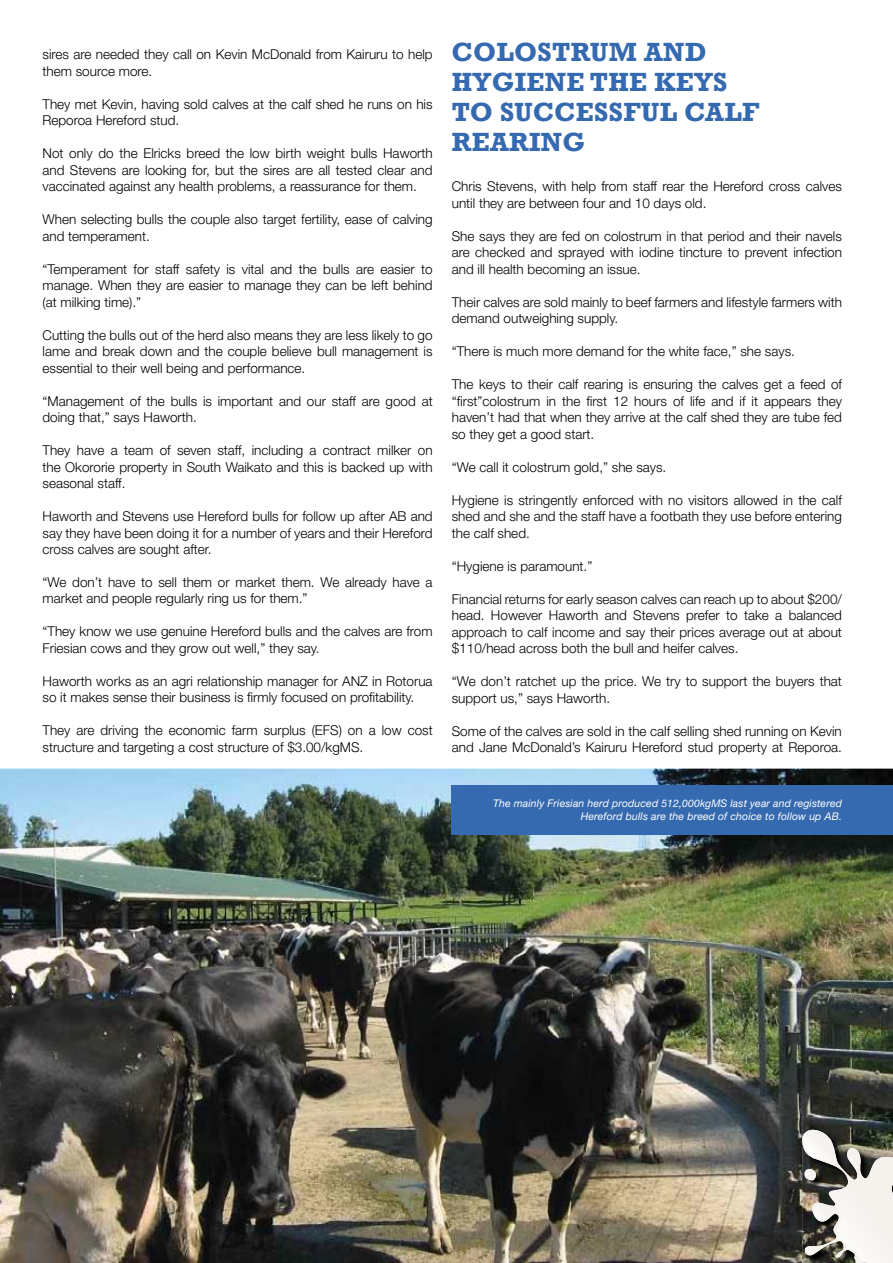
<style>
.page{position:relative;width:893px;height:1263px;background:#fff}
.page>*{position:absolute;margin:0;border:0;box-sizing:border-box;transform-origin:0 0}
.t1{font:700 27px/30px "Rockwell Std";letter-spacing:.01em;color:#3569b0}
.t2{font:300 13.5px/16.5px "Helvetica Neue LT Std";color:#000}
.t3{font:italic 10.5px/13.5px "Helvetica Neue LT Std";letter-spacing:.01em;color:#fff;text-align:right}
</style>
<div class="page">
<img style="left:0;top:769px;width:893px;height:494px">
<img style="left:801px;top:1118px;width:92px;height:12px">
<img style="left:801px;top:1130px;width:92px;height:133px">
<svg style="left:803px;top:1131px;width:90px;height:132px"></svg>
<div style="left:452px;top:785px;width:441px;height:50px;background:#3569b0"></div>
<p class="t2" style="left:43px;top:46px;width:392px">sires are needed they call on Kevin McDonald from Kairuru to help them source more.</p>
<p class="t2" style="left:43px;top:95px;width:392px">They met Kevin, having sold calves at the calf shed he runs on his<br>Reporoa Hereford stud.</p>
<p class="t2" style="left:43px;top:145px;width:392px;text-align:justify">Not only do the Elricks breed the low birth weight bulls Haworth and Stevens are looking for, but the sires are all tested clear and vaccinated against any health problems, a reassurance for them.</p>
<p class="t2" style="left:43px;top:211px;width:392px">When selecting bulls the couple also target fertility, ease of calving and temperament.</p>
<p class="t2" style="left:43px;top:260px;width:392px;text-align:justify">“Temperament for staff safety is vital and the bulls are easier to manage. When they are easier to manage they can be left behind (at milking time).”</p>
<p class="t2" style="left:43px;top:326px;width:392px;text-align:justify">Cutting the bulls out of the herd also means they are less likely to go lame and break down and the couple believe bull management is essential to their well being and performance.</p>
<p class="t2" style="left:43px;top:392px;width:392px">“Management of the bulls is important and our staff are good at doing that,” says Haworth.</p>
<p class="t2" style="left:43px;top:442px;width:392px;text-align:justify">They have a team of seven staff, including a contract milker on the Okororie property in South Waikato and this is backed up with seasonal staff.</p>
<p class="t2" style="left:43px;top:508px;width:392px;text-align:justify">Haworth and Stevens use Hereford bulls for follow up after AB and say they have been doing it for a number of years and their Hereford cross calves are sought after.</p>
<p class="t2" style="left:43px;top:574px;width:392px">“We don’t have to sell them or market them. We already have a market and people regularly ring us for them.”</p>
<p class="t2" style="left:43px;top:623px;width:392px">“They know we use genuine Hereford bulls and the calves are from<br>Friesian cows and they grow out well,” they say.</p>
<p class="t2" style="left:43px;top:673px;width:392px">Haworth works as an agri relationship manager for ANZ in Rotorua so it makes sense their business is firmly focused on profitability.</p>
<p class="t2" style="left:43px;top:722px;width:392px">They are driving the economic farm surplus (EFS) on a low cost structure and targeting a cost structure of $3.00/kgMS.</p>
<h1 class="t1" style="left:452px;top:36px;width:309px">COLOSTRUM AND<br>HYGIENE THE KEYS<br>TO SUCCESSFUL CALF<br>REARING</h1>
<p class="t2" style="left:452px;top:178px;width:392px">Chris Stevens, with help from staff rear the Hereford cross calves until they are between four and 10 days old.</p>
<p class="t2" style="left:452px;top:227px;width:392px;text-align:justify">She says they are fed on colostrum in that period and their navels are checked and sprayed with iodine tincture to prevent infection and ill health becoming an issue.</p>
<p class="t2" style="left:452px;top:293px;width:392px">Their calves are sold mainly to beef farmers and lifestyle farmers with demand outweighing supply.</p>
<p class="t2" style="left:452px;top:343px;width:345px">“There is much more demand for the white face,” she says.</p>
<p class="t2" style="left:452px;top:376px;width:392px;text-align:justify">The keys to their calf rearing is ensuring the calves get a feed of “first”colostrum in the first 12 hours of life and if it appears they haven’t had that when they arrive at the calf shed they are tube fed so they get a good start.</p>
<p class="t2" style="left:452px;top:458px;width:216px">“We call it colostrum gold,” she says.</p>
<p class="t2" style="left:452px;top:491px;width:392px;text-align:justify">Hygiene is stringently enforced with no visitors allowed in the calf shed and she and the staff have a footbath they use before entering the calf shed.</p>
<p class="t2" style="left:452px;top:557px;width:142px">“Hygiene is paramount.”</p>
<p class="t2" style="left:452px;top:590px;width:392px;text-align:justify">Financial returns for early season calves can reach up to about $200/ head. However Haworth and Stevens prefer to take a balanced approach to calf income and say their prices average out at about $110/head across both the bull and heifer calves.</p>
<p class="t2" style="left:452px;top:673px;width:392px">“We don’t ratchet up the price. We try to support the buyers that support us,” says Haworth.</p>
<p class="t2" style="left:452px;top:722px;width:392px">Some of the calves are sold in the calf selling shed running on Kevin and Jane McDonald’s Kairuru Hereford stud property at Reporoa.</p>
<p class="t3" style="left:493px;top:796px;width:350px">The mainly Friesian herd produced 512,000kgMS last year and registered<br>Hereford bulls are the breed of choice to follow up AB.</p>
</div>
